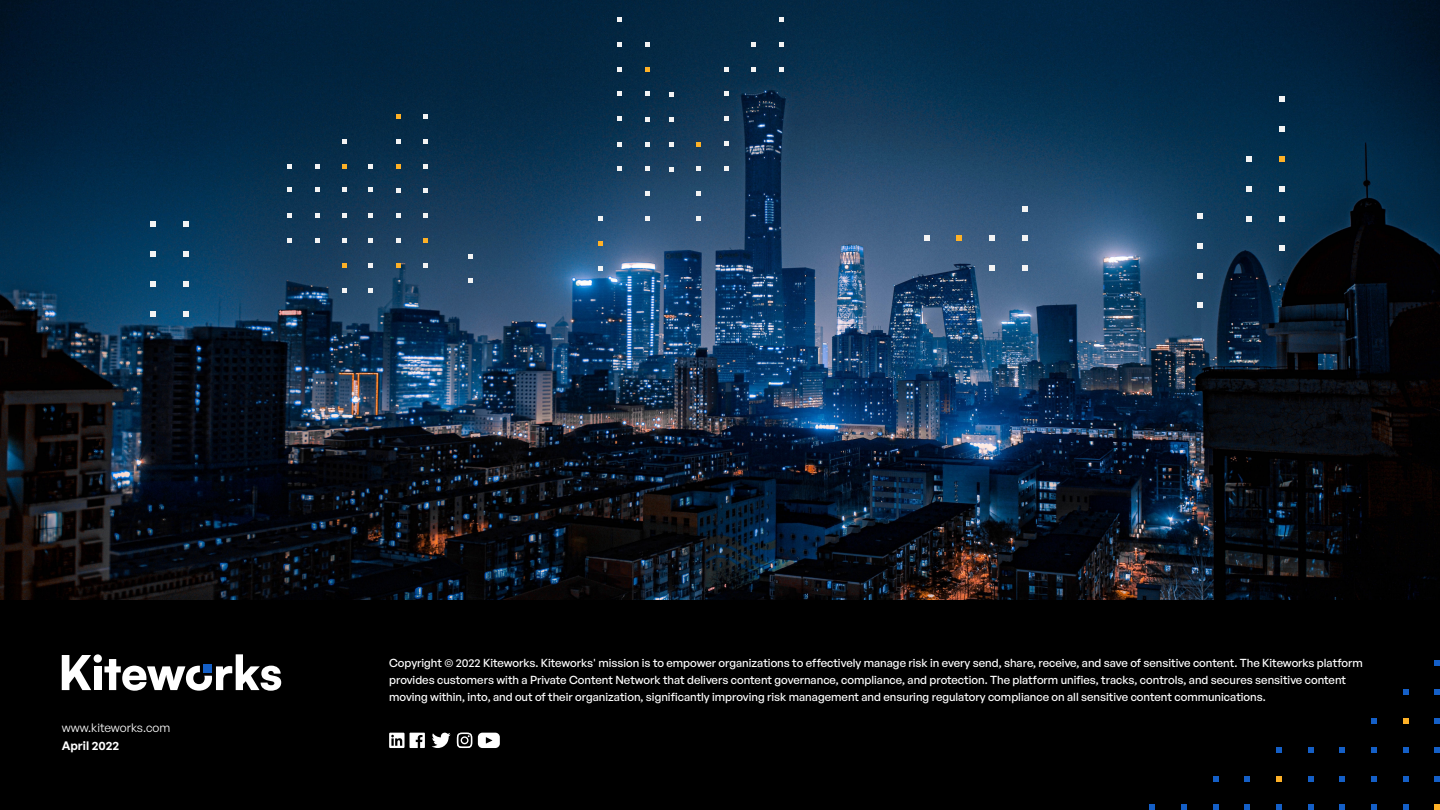
<style>
.page{position:relative;width:1440px;height:810px;background:#fff}
.page>*{position:absolute;margin:0;border:0;box-sizing:border-box;transform-origin:0 0}
.t1{font:12px "General Sans";color:#fff}
.t2{font:600 12px "General Sans";color:#fff}
.t3{font:500 11.4px/17.2px "General Sans";color:#fff}
</style>
<div class="page">
<img style="left:0;top:0;width:1440px;height:600px">
<div style="left:0;top:600px;width:1440px;height:210px;background:#000"></div>
<svg style="left:369px;top:289px;width:4px;height:4px"></svg>
<svg style="left:469px;top:279px;width:4px;height:4px"></svg>
<svg style="left:469px;top:254px;width:4px;height:4px"></svg>
<svg style="left:396px;top:263px;width:5px;height:5px"></svg>
<svg style="left:598px;top:266px;width:5px;height:4px"></svg>
<svg style="left:598px;top:241px;width:5px;height:5px"></svg>
<svg style="left:598px;top:216px;width:5px;height:5px"></svg>
<svg style="left:343px;top:289px;width:4px;height:4px"></svg>
<svg style="left:369px;top:263px;width:4px;height:5px"></svg>
<svg style="left:369px;top:238px;width:4px;height:5px"></svg>
<svg style="left:369px;top:214px;width:4px;height:4px"></svg>
<svg style="left:288px;top:238px;width:4px;height:5px"></svg>
<svg style="left:288px;top:214px;width:4px;height:4px"></svg>
<svg style="left:315px;top:238px;width:5px;height:5px"></svg>
<svg style="left:315px;top:214px;width:5px;height:4px"></svg>
<svg style="left:343px;top:263px;width:4px;height:5px"></svg>
<svg style="left:343px;top:238px;width:4px;height:5px"></svg>
<svg style="left:343px;top:214px;width:4px;height:4px"></svg>
<svg style="left:369px;top:187px;width:4px;height:5px"></svg>
<svg style="left:288px;top:187px;width:4px;height:5px"></svg>
<svg style="left:315px;top:187px;width:5px;height:5px"></svg>
<svg style="left:343px;top:187px;width:4px;height:5px"></svg>
<svg style="left:369px;top:164px;width:4px;height:5px"></svg>
<svg style="left:288px;top:164px;width:4px;height:5px"></svg>
<svg style="left:315px;top:164px;width:5px;height:5px"></svg>
<svg style="left:343px;top:164px;width:4px;height:5px"></svg>
<svg style="left:343px;top:139px;width:4px;height:5px"></svg>
<svg style="left:424px;top:263px;width:4px;height:5px"></svg>
<svg style="left:396px;top:238px;width:5px;height:5px"></svg>
<svg style="left:396px;top:214px;width:5px;height:4px"></svg>
<svg style="left:396px;top:188px;width:5px;height:4px"></svg>
<svg style="left:396px;top:164px;width:5px;height:5px"></svg>
<svg style="left:424px;top:238px;width:4px;height:5px"></svg>
<svg style="left:424px;top:214px;width:4px;height:4px"></svg>
<svg style="left:424px;top:188px;width:4px;height:4px"></svg>
<svg style="left:424px;top:164px;width:4px;height:5px"></svg>
<svg style="left:396px;top:139px;width:5px;height:5px"></svg>
<svg style="left:396px;top:114px;width:5px;height:5px"></svg>
<svg style="left:424px;top:139px;width:4px;height:5px"></svg>
<svg style="left:424px;top:114px;width:4px;height:5px"></svg>
<svg style="left:617px;top:116px;width:4px;height:5px"></svg>
<svg style="left:617px;top:91px;width:4px;height:4px"></svg>
<svg style="left:617px;top:67px;width:4px;height:4px"></svg>
<svg style="left:617px;top:42px;width:4px;height:5px"></svg>
<svg style="left:617px;top:17px;width:4px;height:5px"></svg>
<svg style="left:645px;top:91px;width:5px;height:4px"></svg>
<svg style="left:645px;top:67px;width:5px;height:4px"></svg>
<svg style="left:645px;top:42px;width:5px;height:5px"></svg>
<svg style="left:669px;top:92px;width:4px;height:5px"></svg>
<svg style="left:618px;top:167px;width:4px;height:4px"></svg>
<svg style="left:618px;top:142px;width:4px;height:4px"></svg>
<svg style="left:645px;top:216px;width:5px;height:5px"></svg>
<svg style="left:645px;top:192px;width:5px;height:4px"></svg>
<svg style="left:645px;top:167px;width:5px;height:4px"></svg>
<svg style="left:645px;top:142px;width:5px;height:4px"></svg>
<svg style="left:645px;top:117px;width:5px;height:5px"></svg>
<svg style="left:669px;top:167px;width:4px;height:4px"></svg>
<svg style="left:669px;top:142px;width:4px;height:5px"></svg>
<svg style="left:669px;top:117px;width:4px;height:5px"></svg>
<svg style="left:696px;top:216px;width:5px;height:5px"></svg>
<svg style="left:696px;top:192px;width:5px;height:4px"></svg>
<svg style="left:696px;top:167px;width:5px;height:4px"></svg>
<svg style="left:696px;top:142px;width:5px;height:4px"></svg>
<svg style="left:724px;top:166px;width:4px;height:5px"></svg>
<svg style="left:724px;top:141px;width:4px;height:5px"></svg>
<svg style="left:724px;top:117px;width:4px;height:4px"></svg>
<svg style="left:724px;top:92px;width:4px;height:4px"></svg>
<svg style="left:724px;top:67px;width:4px;height:4px"></svg>
<svg style="left:751px;top:67px;width:5px;height:4px"></svg>
<svg style="left:751px;top:42px;width:5px;height:5px"></svg>
<svg style="left:779px;top:67px;width:4px;height:4px"></svg>
<svg style="left:779px;top:42px;width:4px;height:5px"></svg>
<svg style="left:779px;top:17px;width:4px;height:5px"></svg>
<svg style="left:924px;top:236px;width:5px;height:5px"></svg>
<svg style="left:957px;top:236px;width:5px;height:5px"></svg>
<svg style="left:990px;top:236px;width:5px;height:5px"></svg>
<svg style="left:990px;top:266px;width:5px;height:5px"></svg>
<svg style="left:1022px;top:236px;width:6px;height:5px"></svg>
<svg style="left:1022px;top:266px;width:6px;height:5px"></svg>
<svg style="left:1022px;top:206px;width:6px;height:5px"></svg>
<svg style="left:1197px;top:243px;width:5px;height:5px"></svg>
<svg style="left:1197px;top:273px;width:5px;height:5px"></svg>
<svg style="left:1197px;top:303px;width:5px;height:5px"></svg>
<svg style="left:1197px;top:213px;width:5px;height:6px"></svg>
<svg style="left:1246px;top:156px;width:6px;height:5px"></svg>
<svg style="left:1246px;top:186px;width:6px;height:5px"></svg>
<svg style="left:1246px;top:216px;width:6px;height:5px"></svg>
<svg style="left:1279px;top:126px;width:6px;height:6px"></svg>
<svg style="left:1279px;top:156px;width:6px;height:5px"></svg>
<svg style="left:1279px;top:186px;width:6px;height:5px"></svg>
<svg style="left:1279px;top:216px;width:6px;height:5px"></svg>
<svg style="left:1279px;top:246px;width:6px;height:5px"></svg>
<svg style="left:1279px;top:96px;width:6px;height:6px"></svg>
<svg style="left:150px;top:251px;width:6px;height:6px"></svg>
<svg style="left:150px;top:281px;width:6px;height:5px"></svg>
<svg style="left:150px;top:311px;width:6px;height:5px"></svg>
<svg style="left:150px;top:221px;width:6px;height:6px"></svg>
<svg style="left:183px;top:251px;width:6px;height:6px"></svg>
<svg style="left:183px;top:281px;width:6px;height:5px"></svg>
<svg style="left:183px;top:311px;width:6px;height:5px"></svg>
<svg style="left:1150px;top:805px;width:5px;height:5px"></svg>
<svg style="left:1181px;top:805px;width:6px;height:5px"></svg>
<svg style="left:1213px;top:776px;width:5px;height:5px"></svg>
<svg style="left:1213px;top:805px;width:5px;height:5px"></svg>
<svg style="left:1245px;top:776px;width:5px;height:5px"></svg>
<svg style="left:1245px;top:805px;width:5px;height:5px"></svg>
<svg style="left:1276px;top:747px;width:6px;height:5px"></svg>
<svg style="left:1276px;top:776px;width:6px;height:5px"></svg>
<svg style="left:1276px;top:805px;width:6px;height:5px"></svg>
<svg style="left:1308px;top:747px;width:5px;height:5px"></svg>
<svg style="left:1308px;top:776px;width:5px;height:5px"></svg>
<svg style="left:1308px;top:805px;width:5px;height:5px"></svg>
<svg style="left:1340px;top:747px;width:5px;height:5px"></svg>
<svg style="left:1340px;top:776px;width:5px;height:5px"></svg>
<svg style="left:1340px;top:805px;width:5px;height:5px"></svg>
<svg style="left:1371px;top:718px;width:6px;height:6px"></svg>
<svg style="left:1371px;top:747px;width:6px;height:5px"></svg>
<svg style="left:1371px;top:776px;width:6px;height:5px"></svg>
<svg style="left:1371px;top:805px;width:6px;height:5px"></svg>
<svg style="left:1403px;top:690px;width:5px;height:5px"></svg>
<svg style="left:1403px;top:718px;width:5px;height:6px"></svg>
<svg style="left:1403px;top:747px;width:5px;height:5px"></svg>
<svg style="left:1403px;top:776px;width:5px;height:5px"></svg>
<svg style="left:1403px;top:805px;width:5px;height:5px"></svg>
<svg style="left:1435px;top:661px;width:5px;height:5px"></svg>
<svg style="left:1435px;top:690px;width:5px;height:5px"></svg>
<svg style="left:1435px;top:718px;width:5px;height:6px"></svg>
<svg style="left:1435px;top:747px;width:5px;height:5px"></svg>
<svg style="left:1435px;top:776px;width:5px;height:5px"></svg>
<svg style="left:1435px;top:805px;width:5px;height:5px"></svg>
<svg style="left:183px;top:221px;width:6px;height:6px"></svg>
<svg style="left:62px;top:655px;width:29px;height:35px"></svg>
<div style="left:94px;top:666px;width:7px;height:24px;background:#fff"></div>
<div style="left:94px;top:654px;width:8px;height:9px;background:#fff;border-radius:50%"></div>
<svg style="left:104px;top:654px;width:177px;height:37px"></svg>
<div style="left:203px;top:664px;width:9px;height:9px;background:#145fc7"></div>
<svg style="left:457px;top:733px;width:15px;height:15px"></svg>
<svg style="left:432px;top:733px;width:19px;height:15px"></svg>
<svg style="left:478px;top:733px;width:22px;height:15px"></svg>
<svg style="left:389px;top:733px;width:36px;height:15px"></svg>
<p class="t1" style="left:62px;top:720px;width:110px">www.kiteworks.com</p>
<p class="t2" style="left:62px;top:738px;width:59px">April 2022</p>
<p class="t3" style="left:389px;top:654px;width:975px">Copyright © 2022 Kiteworks. Kiteworks' mission is to empower organizations to effectively manage risk in every send, share, receive, and save of sensitive content. The Kiteworks platform provides customers with a Private Content Network that delivers content governance, compliance, and protection. The platform unifies, tracks, controls, and secures sensitive content moving within, into, and out of their organization, significantly improving risk management and ensuring regulatory compliance on all sensitive content communications.</p>
</div>
